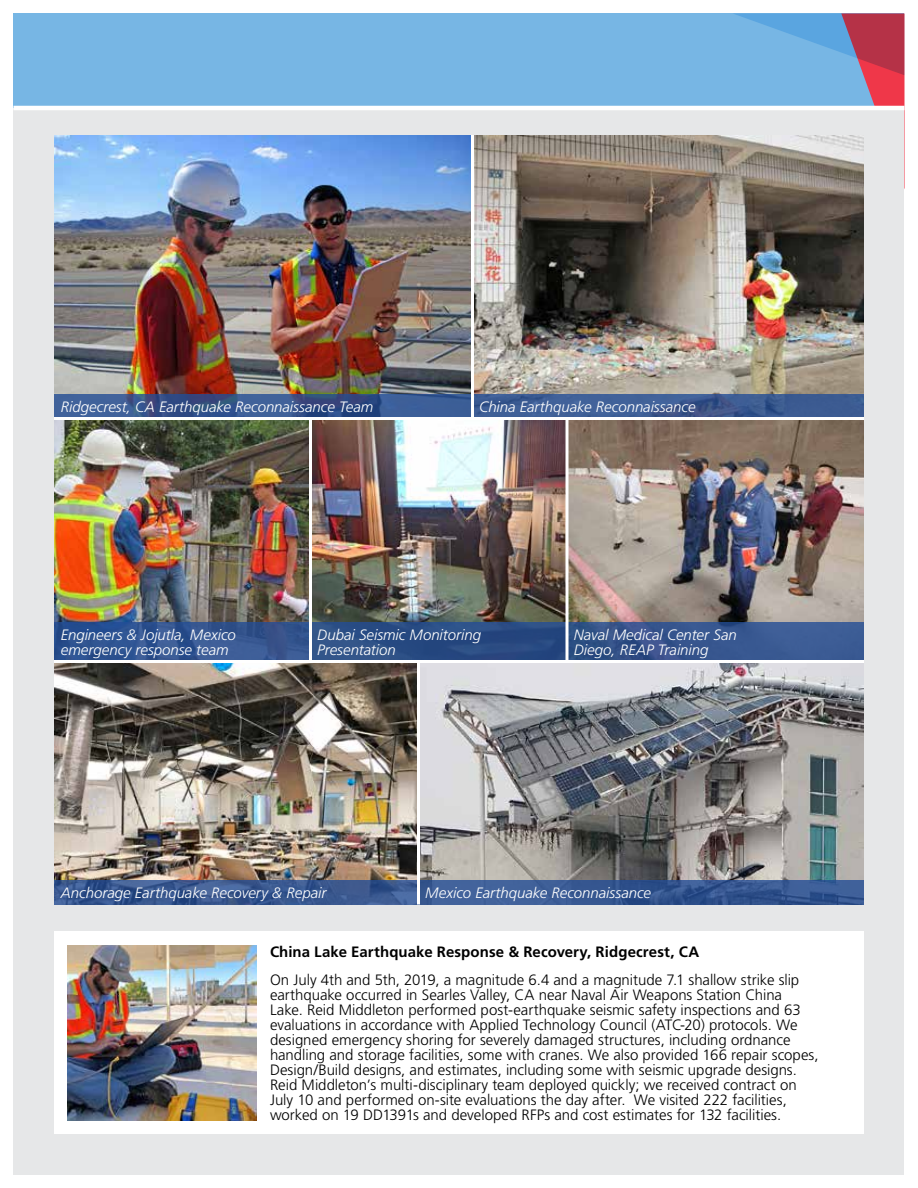
<style>
.page{position:relative;width:918px;height:1188px;background:#fff}
.page>*{position:absolute;margin:0;border:0;box-sizing:border-box;transform-origin:0 0}
.t1{font:300 15px/15px "Frutiger LT Std";letter-spacing:-.005em;color:#000}
.t2{font:italic 300 15px/15px "Frutiger LT Std";color:#fff}
.t3{font:700 15px "Frutiger LT Std";letter-spacing:.005em;color:#000}
</style>
<div class="page">
<div style="left:14px;top:14px;width:890px;height:94px;background:#77b6e4"></div>
<svg style="left:733px;top:14px;width:171px;height:92px"></svg>
<div style="left:14px;top:108px;width:890px;height:1066px;background:#e6e7e8"></div>
<hr style="left:14px;top:106px;width:890px;height:4px;background:#fff">
<div style="left:54px;top:932px;width:810px;height:202px;background:#fff"></div>
<img style="left:68px;top:945px;width:188px;height:175px">
<img style="left:54px;top:420px;width:810px;height:202px">
<div style="left:310px;top:622px;width:257px;height:40px;background:linear-gradient(to right,#305489,#24447e)"></div>
<svg style="left:54px;top:622px;width:255px;height:38px;background:#325490"></svg>
<svg style="left:568px;top:622px;width:296px;height:38px;background:#38568e"></svg>
<img style="left:54px;top:135px;width:417px;height:259px">
<img style="left:54px;top:663px;width:363px;height:217px">
<img style="left:474px;top:135px;width:390px;height:259px">
<svg style="left:420px;top:663px;width:444px;height:217px"></svg>
<svg style="left:54px;top:394px;width:417px;height:23px;background:#37558d"></svg>
<svg style="left:54px;top:880px;width:363px;height:24px;background:#38568e"></svg>
<svg style="left:474px;top:394px;width:390px;height:23px;background:#3d5b92"></svg>
<svg style="left:420px;top:880px;width:444px;height:24px;background:#375892"></svg>
<hr style="left:471px;top:135px;width:3px;height:283px;background:#fff">
<hr style="left:566px;top:418px;width:2px;height:244px;background:#fff">
<hr style="left:309px;top:418px;width:3px;height:244px;background:#fff">
<hr style="left:417px;top:662px;width:3px;height:242px;background:#fff">
<hr style="left:54px;top:417px;width:810px;height:3px;background:#fff">
<hr style="left:54px;top:660px;width:810px;height:3px;background:#fff">
<p class="t2" style="left:61px;top:399px;width:314px">Ridgecrest, CA Earthquake Reconnaissance Team</p>
<p class="t2" style="left:479px;top:399px;width:218px">China Earthquake Reconnaissance</p>
<p class="t2" style="left:61px;top:627px;width:177px">Engineers &amp; Jojutla, Mexico emergency response team</p>
<p class="t2" style="left:574px;top:627px;width:165px">Naval Medical Center San<br>Diego, REAP Training</p>
<p class="t2" style="left:317px;top:627px;width:165px">Dubai Seismic Monitoring<br>Presentation</p>
<p class="t2" style="left:61px;top:885px;width:267px">Anchorage Earthquake Recovery &amp; Repair</p>
<p class="t2" style="left:425px;top:885px;width:227px">Mexico Earthquake Reconnaissance</p>
<p class="t3" style="left:270px;top:943px;width:431px">China Lake Earthquake Response &amp; Recovery, Ridgecrest, CA</p>
<p class="t1" style="left:270px;top:973px;width:550px">On July 4th and 5th, 2019, a magnitude 6.4 and a magnitude 7.1 shallow strike slip earthquake occurred in Searles Valley, CA near Naval Air Weapons Station China Lake. Reid Middleton performed post-earthquake seismic safety inspections and 63 evaluations in accordance with Applied Technology Council (ATC-20) protocols. We designed emergency shoring for severely damaged structures, including ordnance handling and storage facilities, some with cranes. We also provided 166 repair scopes, Design/Build designs, and estimates, including some with seismic upgrade designs.<br>Reid Middleton’s multi-disciplinary team deployed quickly; we received contract on July 10 and performed on-site evaluations the day after. We visited 222 facilities, worked on 19 DD1391s and developed RFPs and cost estimates for 132 facilities.</p>
</div>
